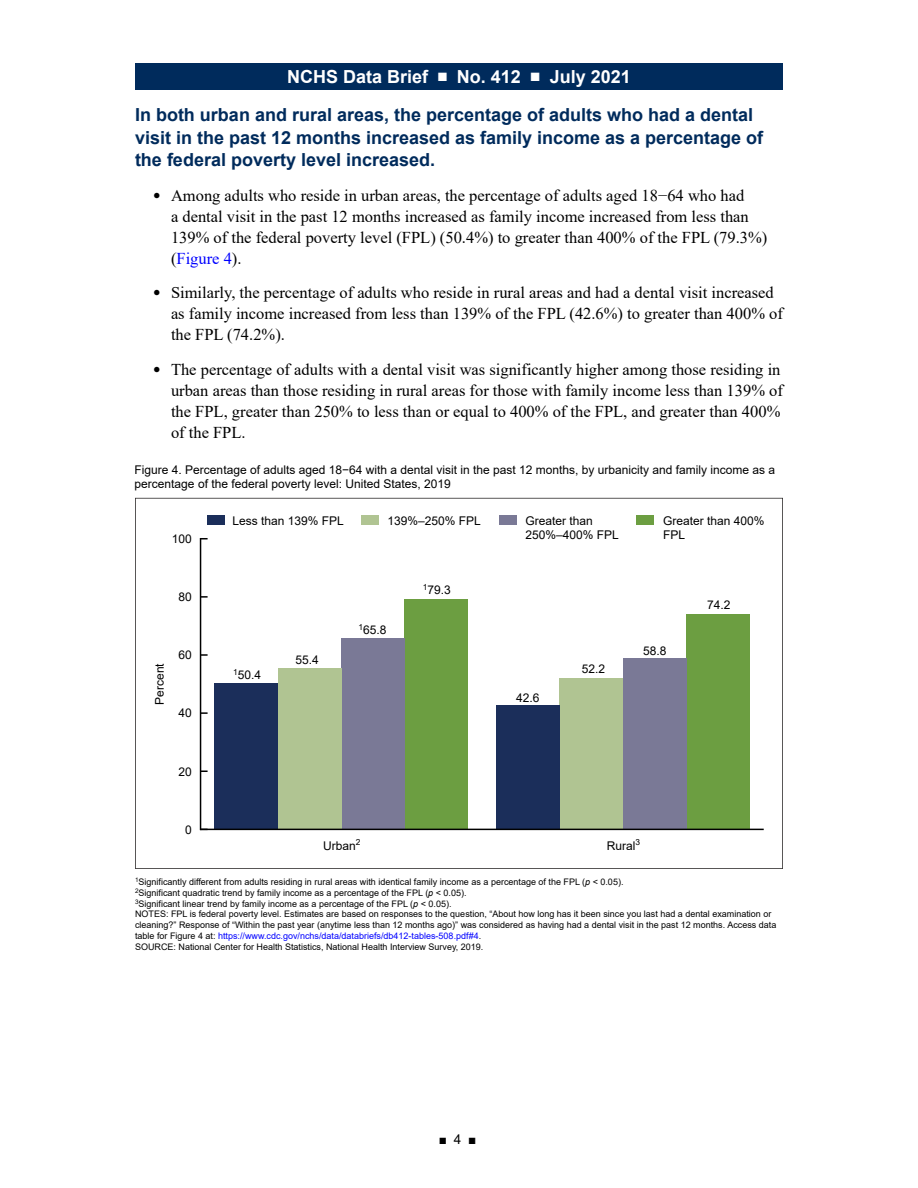
<style>
.page{position:relative;width:918px;height:1188px;background:#fff}
.page>*{position:absolute;margin:0;border:0;box-sizing:border-box;transform-origin:0 0}
.t1{font:700 18px/22.5px "Arial";color:#002b5c}
.t2{font:700 18px "Arial";color:#fff}
.t3{font:16.5px/21px "Times New Roman";color:#000}
.t4{font:13.5px "Arial";color:#000}
.t5{font:12px/14.4px "Arial";color:#000}
.t6{font:9px/10.8px "Arial";color:#000}
.t7{font:8.4px "Arial";color:#000}
.s1{font-size:12.3px}
.s2{color:#00f}
.s3{font-style:italic}
</style>
<div class="page">
<div style="left:135px;top:63px;width:648px;height:27px;background:#002b5c"></div>
<svg style="left:135px;top:498px;width:648px;height:371px"></svg>
<hr style="left:200px;top:539px;width:1px;height:290px;background:#000">
<svg style="left:201px;top:712px;width:7px;height:2px"></svg>
<svg style="left:201px;top:654px;width:7px;height:2px"></svg>
<svg style="left:201px;top:596px;width:7px;height:2px"></svg>
<div style="left:405px;top:599px;width:63px;height:230px;background:#6c9e41"></div>
<div style="left:686px;top:614px;width:64px;height:215px;background:#6c9e41"></div>
<div style="left:341px;top:638px;width:64px;height:191px;background:#7a7996"></div>
<div style="left:623px;top:658px;width:63px;height:171px;background:#7a7996"></div>
<div style="left:278px;top:668px;width:63px;height:161px;background:#b0c492"></div>
<div style="left:560px;top:678px;width:63px;height:151px;background:#b0c492"></div>
<div style="left:215px;top:683px;width:63px;height:146px;background:#1b2e5a"></div>
<div style="left:496px;top:706px;width:64px;height:123px;background:#1b2e5a"></div>
<hr style="left:201px;top:829px;width:563px;height:1px;background:#000">
<h1 class="t2" style="left:287px;top:64px;width:345px">NCHS Data Brief ■ No. 412 ■ July 2021</h1>
<h2 class="t1" style="left:135px;top:104px;width:630px">In both urban and rural areas, the percentage of adults who had a dental visit in the past 12 months increased as family income as a percentage of the federal poverty level increased.</h2>
<p class="t3" style="left:171px;top:184px;width:598px;text-indent:-18px"><span class="s1">●</span> Among adults who reside in urban areas, the percentage of adults aged 18−64 who had<br>a dental visit in the past 12 months increased as family income increased from less than 139% of the federal poverty level (FPL) (50.4%) to greater than 400% of the FPL (79.3%) (<span class="s2">Figure 4</span>).</p>
<p class="t3" style="left:171px;top:282px;width:614px;text-indent:-18px"><span class="s1">●</span> Similarly, the percentage of adults who reside in rural areas and had a dental visit increased as family income increased from less than 139% of the FPL (42.6%) to greater than 400% of the FPL (74.2%).</p>
<p class="t3" style="left:171px;top:358px;width:613px;text-indent:-18px"><span class="s1">●</span> The percentage of adults with a dental visit was significantly higher among those residing in urban areas than those residing in rural areas for those with family income less than 139% of the FPL, greater than 250% to less than or equal to 400% of the FPL, and greater than 400% of the FPL.</p>
<p class="t5" style="left:135px;top:463px;width:642px;line-height:13.5px">Figure 4. Percentage of adults aged 18−64 with a dental visit in the past 12 months, by urbanicity and family income as a percentage of the federal poverty level: United States, 2019</p>
<p class="t5" style="left:172px;top:532px;width:22px">100</p>
<p class="t5" style="left:178px;top:590px;width:15px">80</p>
<p class="t5" style="left:152px;top:705px;width:43px;rotate:-90deg">Percent</p>
<p class="t5" style="left:178px;top:648px;width:15px">60</p>
<p class="t5" style="left:178px;top:706px;width:15px">40</p>
<p class="t5" style="left:178px;top:764px;width:15px">20</p>
<p class="t5" style="left:185px;top:822px;width:8px">0</p>
<p class="t5" style="left:233px;top:513px;width:113px">Less than 139% FPL</p>
<p class="t5" style="left:388px;top:513px;width:95px">139%–250% FPL</p>
<p class="t5" style="left:233px;top:667px;width:30px"><sup>1</sup>50.4</p>
<p class="t5" style="left:295px;top:652px;width:25px">55.4</p>
<p class="t5" style="left:359px;top:622px;width:30px"><sup>1</sup>65.8</p>
<p class="t5" style="left:423px;top:583px;width:30px"><sup>1</sup>79.3</p>
<p class="t5" style="left:525px;top:513px;width:95px">Greater than<br>250%–400% FPL</p>
<p class="t5" style="left:516px;top:690px;width:25px">42.6</p>
<p class="t5" style="left:582px;top:662px;width:25px">52.2</p>
<p class="t5" style="left:663px;top:513px;width:103px">Greater than 400%<br>FPL</p>
<p class="t5" style="left:643px;top:643px;width:25px">58.8</p>
<p class="t5" style="left:707px;top:598px;width:25px">74.2</p>
<p class="t5" style="left:323px;top:838px;width:39px">Urban<sup>2</sup></p>
<p class="t7" style="left:635px;top:837px;width:6px">3</p>
<p class="t5" style="left:607px;top:838px;width:30px">Rural</p>
<p class="t6" style="left:135px;top:876px;width:643px"><sup>1</sup>Significantly different from adults residing in rural areas with identical family income as a percentage of the FPL (<span class="s3">p</span> &lt; 0.05).<br><sup>2</sup>Significant quadratic trend by family income as a percentage of the FPL (<span class="s3">p</span> &lt; 0.05).<br><sup>3</sup>Significant linear trend by family income as a percentage of the FPL (<span class="s3">p</span> &lt; 0.05).<br>NOTES: FPL is federal poverty level. Estimates are based on responses to the question, “About how long has it been since you last had a dental examination or cleaning?” Response of “Within the past year (anytime less than 12 months ago)” was considered as having had a dental visit in the past 12 months. Access data table for Figure 4 at: <span class="s2">https://www.cdc.gov/nchs/data/databriefs/db412-tables-508.pdf#4</span>.<br>SOURCE: National Center for Health Statistics, National Health Interview Survey, 2019.</p>
<h3 class="t4" style="left:439px;top:1130px;width:39px">■ 4 ■</h3>
</div>
